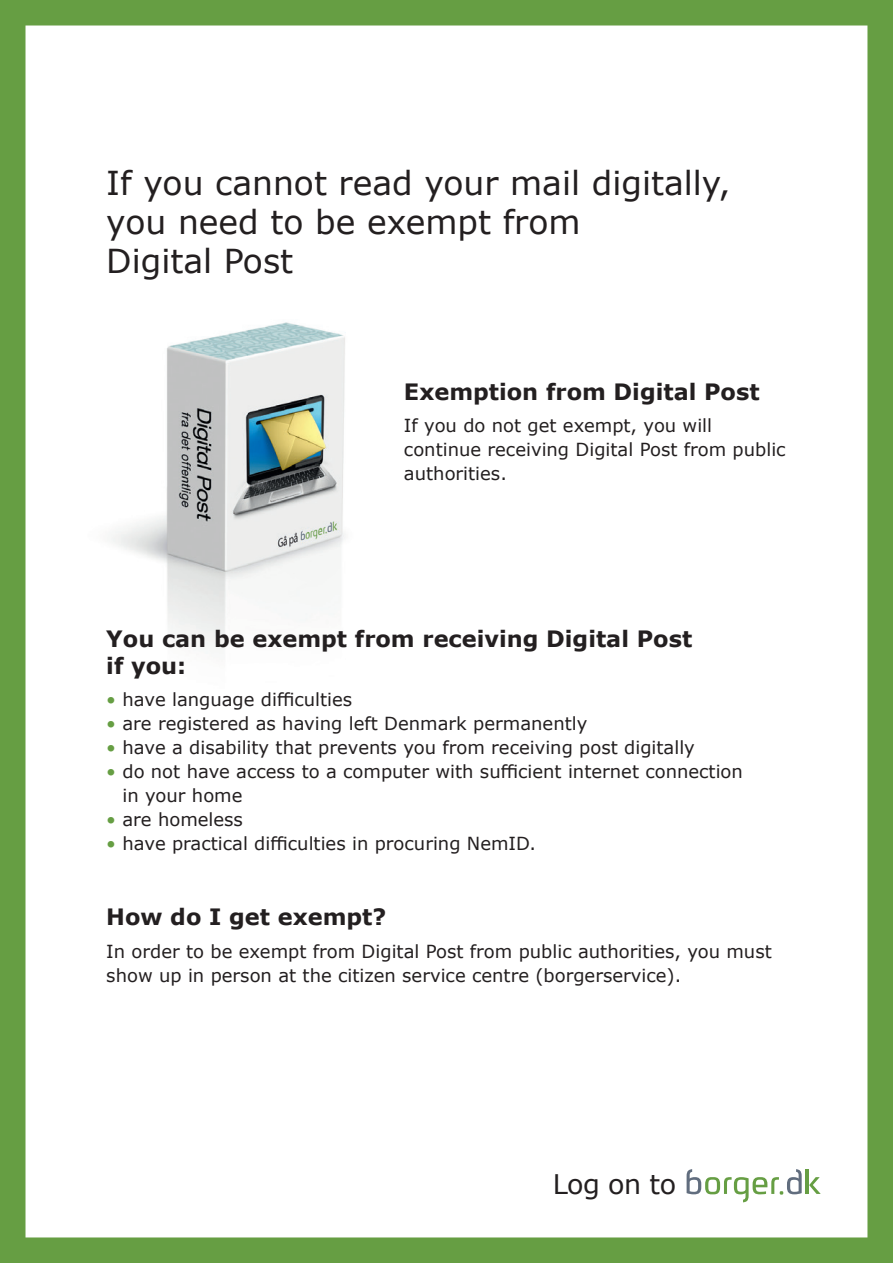
<style>
.page{position:relative;width:893px;height:1263px;background:#669e43}
.page>*{position:absolute;margin:0;border:0;box-sizing:border-box;transform-origin:0 0}
.t1{font:33px/39px "Verdana";color:#231f20}
.t2{font:27px "Verdana";letter-spacing:-.02em;color:#231f20}
.t3{font:700 22.5px/27px "Verdana";color:#231f20}
.t4{font:18px/24px "Verdana";color:#231f20}
.s1{color:#669e43}
</style>
<div class="page">
<div style="left:26px;top:26px;width:841px;height:1211px;background:#fff"></div>
<hr style="left:805px;top:1169px;width:4px;height:25px;background:#669e43">
<svg style="left:809px;top:1177px;width:12px;height:17px"></svg>
<svg style="left:687px;top:1169px;width:115px;height:33px"></svg>
<img style="left:111px;top:322px;width:234px;height:328px">
<h1 class="t1" style="left:106px;top:163px;width:626px">If you cannot read your mail digitally, you need to be exempt from<br>Digital Post</h1>
<p class="t3" style="left:404px;top:378px;width:357px">Exemption from Digital Post</p>
<p class="t4" style="left:404px;top:414px;width:383px">If you do not get exempt, you will continue receiving Digital Post from public authorities.</p>
<p class="t3" style="left:106px;top:624px;width:587px">You can be exempt from receiving Digital Post if you:</p>
<p class="t4" style="left:106px;top:687px;width:248px"><span class="s1">•</span> have language difficulties</p>
<p class="t4" style="left:106px;top:711px;width:483px"><span class="s1">•</span> are registered as having left Denmark permanently</p>
<p class="t4" style="left:106px;top:735px;width:590px"><span class="s1">•</span> have a disability that prevents you from receiving post digitally</p>
<p class="t4" style="left:122px;top:759px;width:622px;text-indent:-16px"><span class="s1">•</span> do not have access to a computer with sufficient internet connection in your home</p>
<p class="t4" style="left:106px;top:807px;width:138px"><span class="s1">•</span> are homeless</p>
<p class="t4" style="left:106px;top:831px;width:431px"><span class="s1">•</span> have practical difficulties in procuring NemID.</p>
<p class="t3" style="left:106px;top:903px;width:282px">How do I get exempt?</p>
<p class="t4" style="left:106px;top:939px;width:667px">In order to be exempt from Digital Post from public authorities, you must show up in person at the citizen service centre (borgerservice).</p>
<h2 class="t2" style="left:553px;top:1165px;width:125px">Log on to</h2>
</div>
